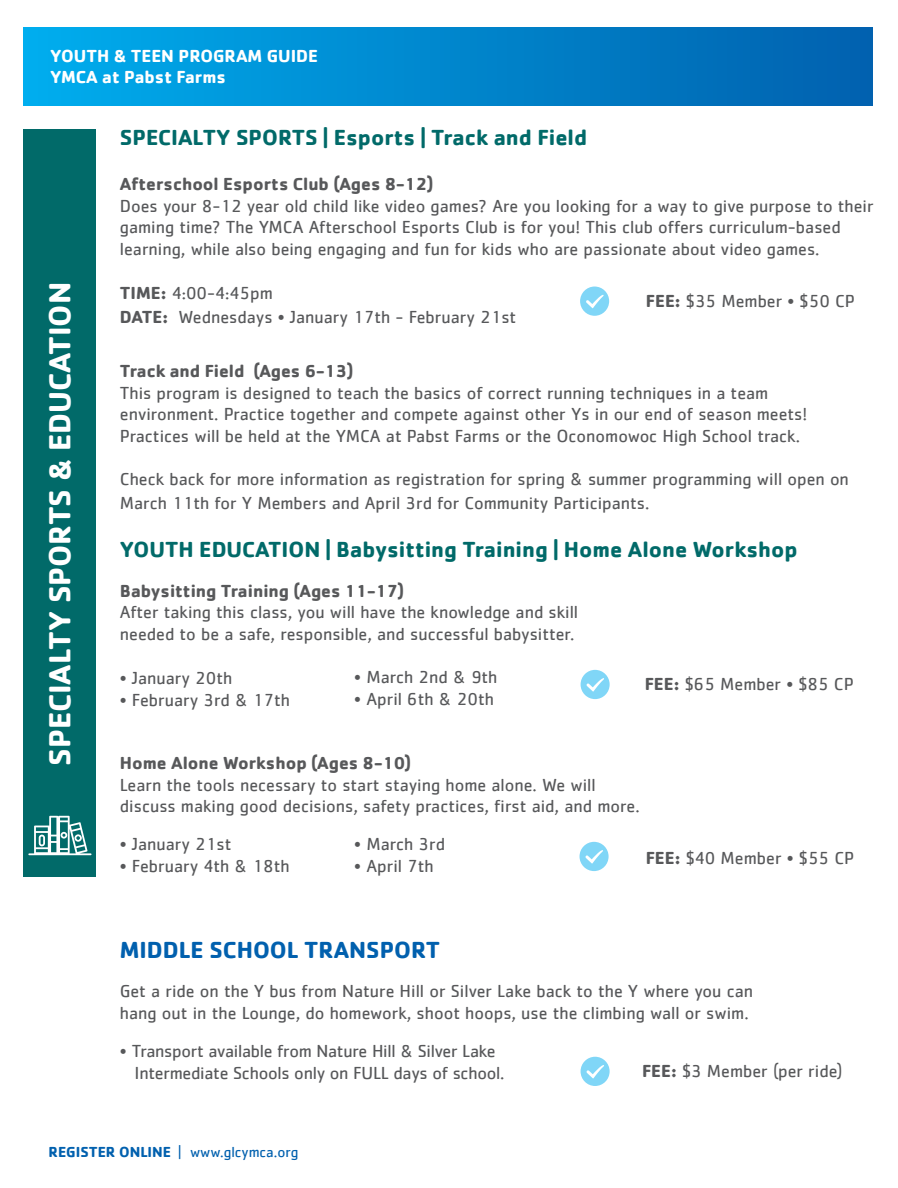
<style>
.page{position:relative;width:898px;height:1188px;background:#fff}
.page>*{position:absolute;margin:0;border:0;box-sizing:border-box;transform-origin:0 0}
.t1{font:700 31.5px "Cachet";color:#fff}
.t2{font:700 24px "Cachet";color:#0160ae}
.t3{font:700 22.5px "Cachet";color:#016a69}
.t4{font:18px/21.6px "Cachet";color:#57585a}
.t5{font:700 18px "Cachet";color:#57585a}
.t6{font:700 18px "Cachet";color:#fff}
.t7{font:15px "Cachet";color:#0160ae}
.s1{font-weight:700}
</style>
<div class="page">
<div style="left:24px;top:129px;width:72px;height:747px;background:#016a69"></div>
<div style="left:24px;top:27px;width:849px;height:79px;background:linear-gradient(to right,#00aded,#0060ae)"></div>
<svg style="left:28px;top:816px;width:64px;height:39px"></svg>
<svg style="left:579px;top:842px;width:29px;height:29px"></svg>
<svg style="left:580px;top:1057px;width:30px;height:29px"></svg>
<svg style="left:580px;top:287px;width:29px;height:29px"></svg>
<svg style="left:580px;top:670px;width:30px;height:29px"></svg>
<p class="t6" style="left:50px;top:44px;width:269px">YOUTH &amp; TEEN PROGRAM GUIDE</p>
<p class="t6" style="left:50px;top:66px;width:177px">YMCA at Pabst Farms</p>
<p class="t6" style="left:54px;top:55px;width:238px">Youth &amp; Teen Program Guide</p>
<p class="t1" style="left:40px;top:766px;width:485px;rotate:-90deg">SPECIALTY SPORTS &amp; EDUCATION</p>
<p class="t3" style="left:120px;top:122px;width:469px">SPECIALTY SPORTS | Esports | Track and Field</p>
<p class="t5" style="left:120px;top:172px;width:315px">Afterschool Esports Club (Ages 8-12)</p>
<p class="t4" style="left:120px;top:195px;width:755px">Does your 8-12 year old child like video games? Are you looking for a way to give purpose to their gaming time? The YMCA Afterschool Esports Club is for you! This club offers curriculum-based learning, while also being engaging and fun for kids who are passionate about video games.</p>
<p class="t4" style="left:120px;top:282px;width:154px"><span class="s1">TIME:</span> 4:00-4:45pm</p>
<p class="t4" style="left:120px;top:306px;width:398px"><span class="s1">DATE:</span> Wednesdays • January 17th - February 21st</p>
<p class="t4" style="left:120px;top:360px;width:689px"><span class="s1">Track and Field (Ages 6-13)<br></span>This program is designed to teach the basics of correct running techniques in a team environment. Practice together and compete against other Ys in our end of season meets!<br>Practices will be held at the YMCA at Pabst Farms or the Oconomowoc High School track.</p>
<p class="t4" style="left:120px;top:467px;width:730px;line-height:24px">Check back for more information as registration for spring &amp; summer programming will open on<br>March 11th for Y Members and April 3rd for Community Participants.</p>
<p class="t3" style="left:120px;top:535px;width:679px">YOUTH EDUCATION | Babysitting Training | Home Alone Workshop</p>
<p class="t5" style="left:120px;top:579px;width:286px">Babysitting Training (Ages 11-17)</p>
<p class="t4" style="left:120px;top:601px;width:460px">After taking this class, you will have the knowledge and skill needed to be a safe, responsible, and successful babysitter.</p>
<p class="t4" style="left:120px;top:667px;width:114px">• January 20th</p>
<p class="t4" style="left:120px;top:689px;width:172px">• February 3rd &amp; 17th</p>
<p class="t4" style="left:646px;top:290px;width:210px"><span class="s1">FEE:</span> $35 Member • $50 CP</p>
<p class="t4" style="left:354px;top:666px;width:145px">• March 2nd &amp; 9th</p>
<p class="t4" style="left:354px;top:688px;width:141px">• April 6th &amp; 20th</p>
<p class="t4" style="left:645px;top:673px;width:210px"><span class="s1">FEE:</span> $65 Member • $85 CP</p>
<p class="t5" style="left:120px;top:751px;width:293px">Home Alone Workshop (Ages 8-10)</p>
<p class="t4" style="left:120px;top:774px;width:521px">Learn the tools necessary to start staying home alone. We will discuss making good decisions, safety practices, first aid, and more.</p>
<p class="t4" style="left:120px;top:833px;width:113px">• January 21st</p>
<p class="t4" style="left:120px;top:855px;width:171px">• February 4th &amp; 18th</p>
<p class="t4" style="left:354px;top:832px;width:92px">• March 3rd</p>
<p class="t4" style="left:354px;top:855px;width:81px">• April 7th</p>
<p class="t4" style="left:646px;top:847px;width:210px"><span class="s1">FEE:</span> $40 Member • $55 CP</p>
<p class="t2" style="left:120px;top:934px;width:322px">MIDDLE SCHOOL TRANSPORT</p>
<p class="t4" style="left:120px;top:980px;width:635px">Get a ride on the Y bus from Nature Hill or Silver Lake back to the Y where you can hang out in the Lounge, do homework, shoot hoops, use the climbing wall or swim.</p>
<p class="t4" style="left:135px;top:1039px;width:371px;line-height:22.5px;text-indent:-15px">• Transport available from Nature Hill &amp; Silver Lake<br>Intermediate Schools only on FULL days of school.</p>
<p class="t4" style="left:642px;top:1060px;width:202px"><span class="s1">FEE:</span> $3 Member (per ride)</p>
<p class="t7" style="left:49px;top:1143px;width:251px"><span class="s1">REGISTER ONLINE</span> | www.glcymca.org</p>
</div>
